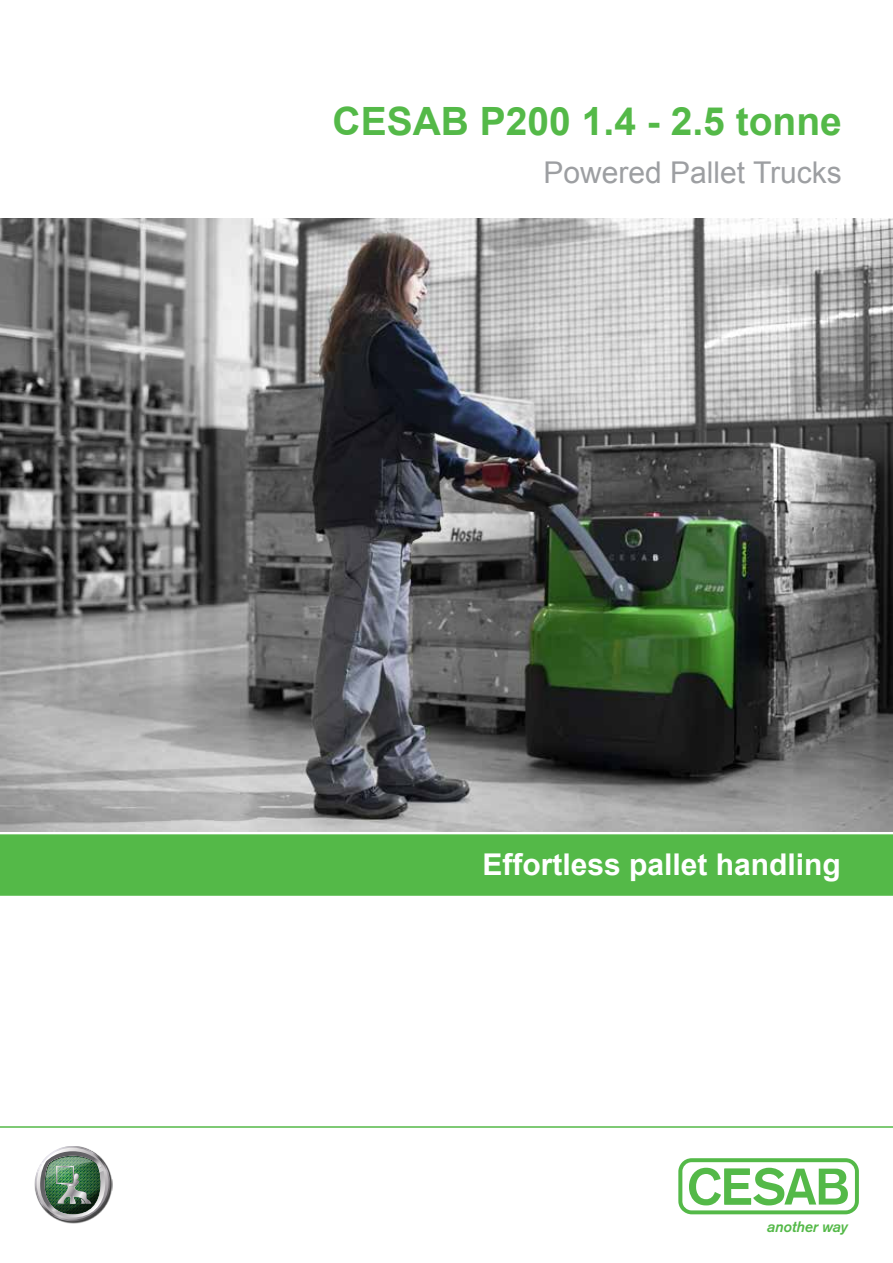
<style>
.page{position:relative;width:893px;height:1263px;background:#fff}
.page>*{position:absolute;margin:0;border:0;box-sizing:border-box;transform-origin:0 0}
.t1{font:700 39px "Arial";color:#54b948}
.t2{font:700 30px "Arial";color:#fff}
.t3{font:30px "Arial";color:#9d9fa2}
.t4{font:italic 500 15.15px "Akzidenz Grotesk BE";letter-spacing:-.01em;color:#54b948}
</style>
<div class="page">
<img style="left:0;top:218px;width:893px;height:614px">
<hr style="left:0;top:1126px;width:893px;height:2px;background:#54b948">
<div style="left:0;top:833px;width:893px;height:63px;background:#54b948"></div>
<svg style="left:678px;top:1158px;width:181px;height:56px"></svg>
<img style="left:60px;top:1172px;width:52px;height:51px">
<img style="left:35px;top:1146px;width:75px;height:75px">
<hr style="left:0;top:833px;width:893px;height:1px;background:#fff">
<h1 class="t1" style="left:333px;top:95px;width:511px">CESAB P200 1.4 - 2.5 tonne</h1>
<p class="t3" style="left:543px;top:153px;width:300px">Powered Pallet Trucks</p>
<p class="t2" style="left:482px;top:845px;width:360px">Effortless pallet handling</p>
<p class="t4" style="left:767px;top:1218px;width:83px">another way</p>
</div>
